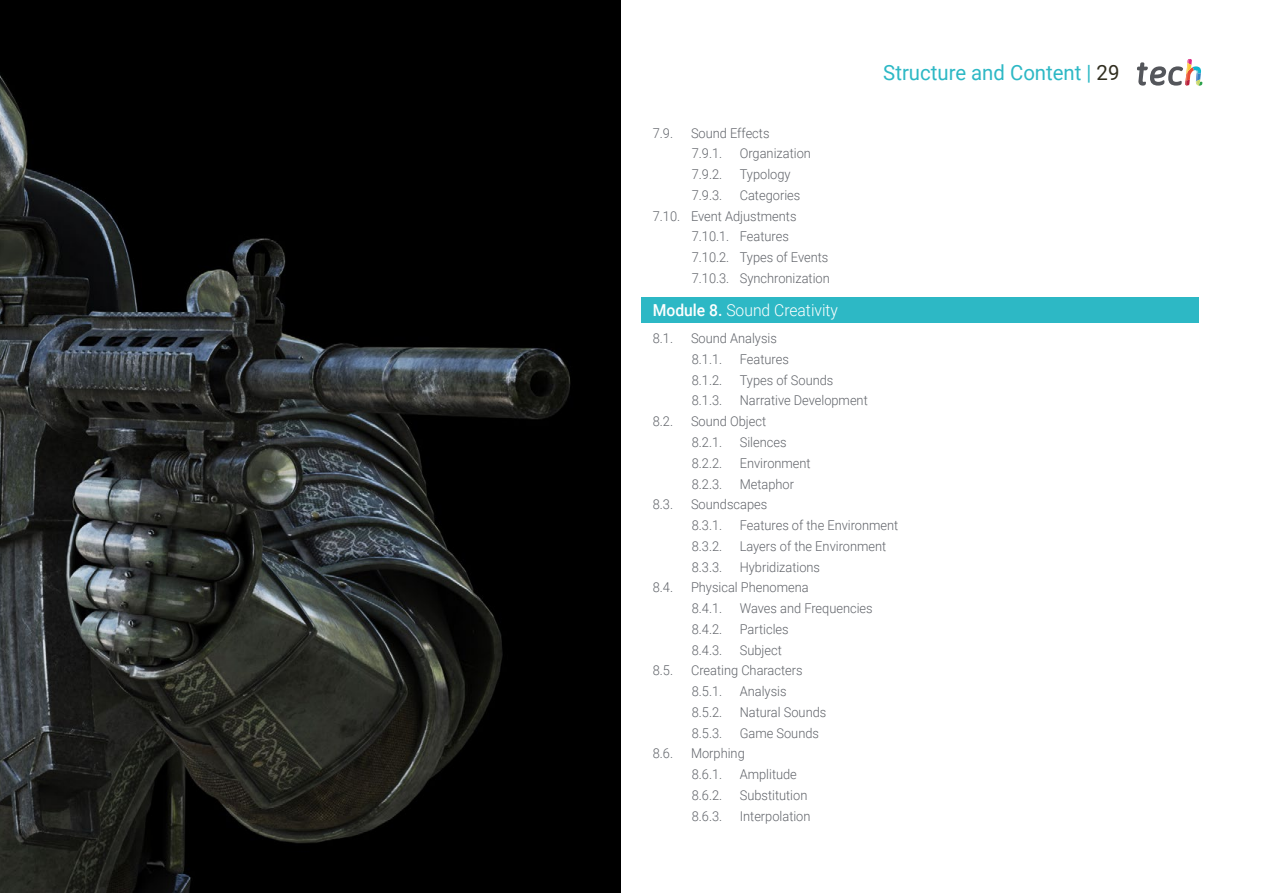
<style>
.page{position:relative;width:1263px;height:893px;background:#fff}
.page>*{position:absolute;margin:0;border:0;box-sizing:border-box;transform-origin:0 0}
.t1{font:21px "Roboto";color:#2db8c5}
.t2{font:300 16.5px "Roboto";color:#fff;scale:.95 1}
.t3{font:300 13.5px/20.7px "Roboto";color:#61646a;scale:.95 1}
.s1{color:#312e20}
.s2{font-weight:500}
</style>
<div class="page">
<div style="left:642px;top:297px;width:557px;height:25px;background:#2db8c5"></div>
<svg style="left:1137px;top:59px;width:65px;height:27px"></svg>
<img style="left:0;top:0;width:621px;height:893px">
<h1 class="t1" style="left:883px;top:57px;width:238px">Structure and Content | <span class="s1">29</span></h1>
<p class="t3" style="left:653px;top:122px;width:23px">7.9.</p>
<p class="t3" style="left:691px;top:122px;width:84px">Sound Effects<br>7.9.1.</p>
<p class="t3" style="left:740px;top:143px;width:76px">Organization</p>
<p class="t3" style="left:692px;top:164px;width:34px">7.9.2.</p>
<p class="t3" style="left:740px;top:164px;width:55px">Typology</p>
<p class="t3" style="left:692px;top:184px;width:34px">7.9.3.</p>
<p class="t3" style="left:740px;top:184px;width:65px">Categories</p>
<p class="t3" style="left:653px;top:205px;width:153px">7.10. Event Adjustments</p>
<p class="t3" style="left:692px;top:226px;width:104px">7.10.1. Features</p>
<p class="t3" style="left:692px;top:247px;width:145px">7.10.2. Types of Events</p>
<p class="t3" style="left:692px;top:267px;width:147px">7.10.3. Synchronization</p>
<p class="t2" style="left:653px;top:299px;width:197px"><span class="s2">Module 8.</span> Sound Creativity</p>
<p class="t3" style="left:653px;top:328px;width:23px">8.1.</p>
<p class="t3" style="left:691px;top:328px;width:92px">Sound Analysis<br>8.1.1.</p>
<p class="t3" style="left:740px;top:348px;width:53px">Features</p>
<p class="t3" style="left:692px;top:369px;width:34px">8.1.2.</p>
<p class="t3" style="left:740px;top:369px;width:100px">Types of Sounds</p>
<p class="t3" style="left:692px;top:390px;width:34px">8.1.3.</p>
<p class="t3" style="left:740px;top:390px;width:136px">Narrative Development</p>
<p class="t3" style="left:653px;top:411px;width:23px">8.2.</p>
<p class="t3" style="left:691px;top:411px;width:81px">Sound Object<br>8.2.1.</p>
<p class="t3" style="left:740px;top:431px;width:51px">Silences</p>
<p class="t3" style="left:692px;top:452px;width:34px">8.2.2.</p>
<p class="t3" style="left:740px;top:452px;width:76px">Environment</p>
<p class="t3" style="left:692px;top:473px;width:34px">8.2.3.</p>
<p class="t3" style="left:740px;top:473px;width:59px">Metaphor</p>
<p class="t3" style="left:653px;top:494px;width:23px">8.3.</p>
<p class="t3" style="left:691px;top:494px;width:82px">Soundscapes<br>8.3.1.</p>
<p class="t3" style="left:740px;top:514px;width:168px">Features of the Environment</p>
<p class="t3" style="left:692px;top:535px;width:34px">8.3.2.</p>
<p class="t3" style="left:740px;top:535px;width:156px">Layers of the Environment</p>
<p class="t3" style="left:692px;top:556px;width:34px">8.3.3.</p>
<p class="t3" style="left:740px;top:556px;width:86px">Hybridizations</p>
<p class="t3" style="left:653px;top:577px;width:23px">8.4.</p>
<p class="t3" style="left:691px;top:577px;width:125px">Physical Phenomena<br>8.4.1.</p>
<p class="t3" style="left:740px;top:597px;width:141px">Waves and Frequencies</p>
<p class="t3" style="left:692px;top:618px;width:34px">8.4.2.</p>
<p class="t3" style="left:740px;top:618px;width:53px">Particles</p>
<p class="t3" style="left:692px;top:639px;width:34px">8.4.3.</p>
<p class="t3" style="left:740px;top:639px;width:46px">Subject</p>
<p class="t3" style="left:653px;top:660px;width:23px">8.5.</p>
<p class="t3" style="left:691px;top:660px;width:119px">Creating Characters<br>8.5.1.</p>
<p class="t3" style="left:740px;top:680px;width:51px">Analysis</p>
<p class="t3" style="left:692px;top:701px;width:34px">8.5.2.</p>
<p class="t3" style="left:740px;top:701px;width:93px">Natural Sounds</p>
<p class="t3" style="left:692px;top:722px;width:34px">8.5.3.</p>
<p class="t3" style="left:740px;top:722px;width:85px">Game Sounds</p>
<p class="t3" style="left:653px;top:743px;width:23px">8.6.</p>
<p class="t3" style="left:691px;top:743px;width:58px">Morphing<br>8.6.1.</p>
<p class="t3" style="left:740px;top:763px;width:62px">Amplitude</p>
<p class="t3" style="left:692px;top:784px;width:34px">8.6.2.</p>
<p class="t3" style="left:740px;top:784px;width:73px">Substitution</p>
<p class="t3" style="left:692px;top:805px;width:34px">8.6.3.</p>
<p class="t3" style="left:740px;top:805px;width:76px">Interpolation</p>
</div>
